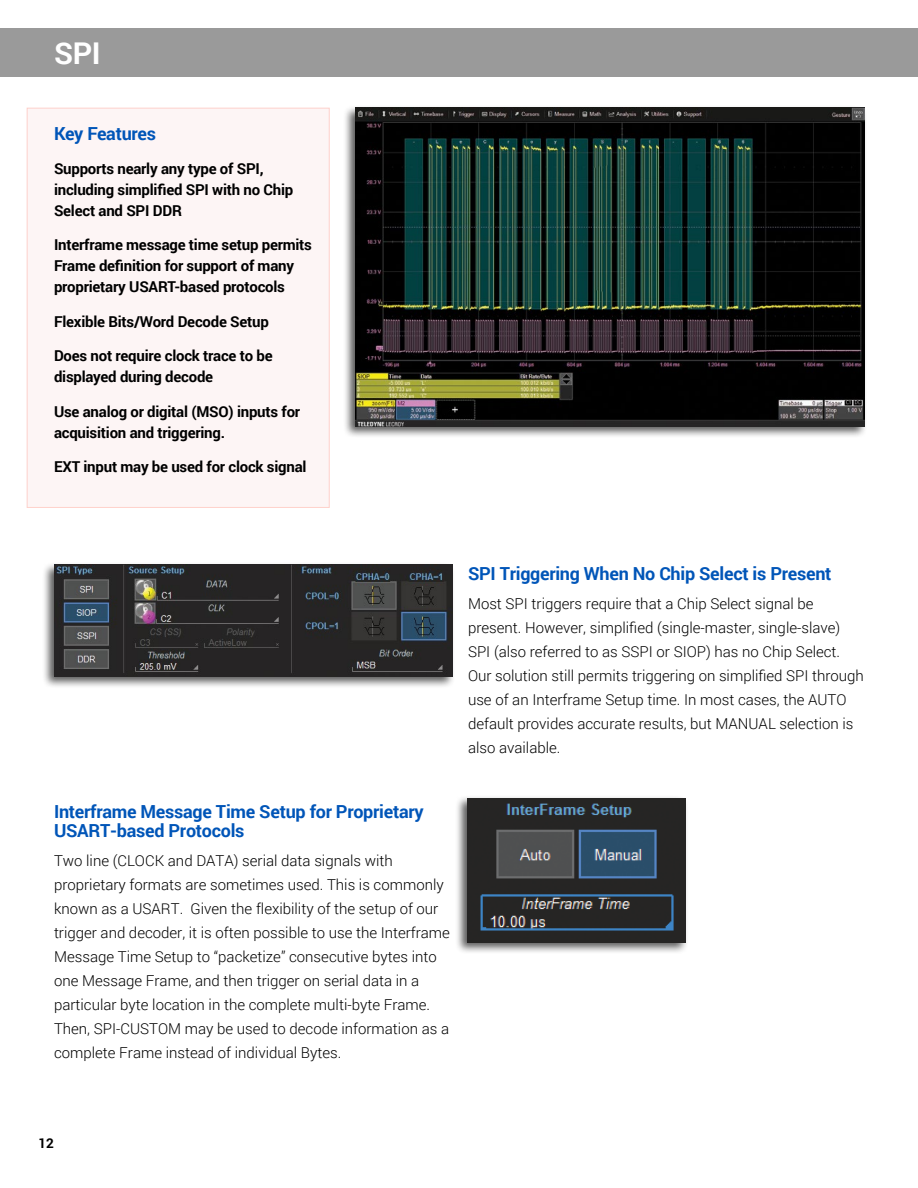
<style>
.page{position:relative;width:918px;height:1188px;background:#fff}
.page>*{position:absolute;margin:0;border:0;box-sizing:border-box;transform-origin:0 0}
.t1{font:700 30px "Roboto";color:#fff}
.t2{font:700 18px/19.5px "Roboto";letter-spacing:-.015em;color:#0055b8}
.t3{font:300 15px/24px "Roboto";color:#000}
.t4{font:700 15px/21px "Roboto";letter-spacing:-.015em;color:#000}
.t5{font:700 13.5px "Roboto";color:#000}
</style>
<div class="page">
<div style="left:0;top:28px;width:918px;height:49px;background:#9a9a9a"></div>
<div style="left:27px;top:108px;width:302px;height:400px;background:#fdf5f5;border:1px solid #fed1cb"></div>
<div style="left:343px;top:105px;width:524px;height:334px;background:#000;opacity:.65"></div>
<img style="left:355px;top:108px;width:509px;height:318px">
<div style="left:456px;top:796px;width:233px;height:158px;background:#000;opacity:.65"></div>
<img style="left:468px;top:798px;width:218px;height:144px">
<div style="left:42px;top:562px;width:414px;height:127px;background:#000;opacity:.65"></div>
<img style="left:54px;top:565px;width:399px;height:111px">
<h1 class="t1" style="left:54px;top:32px;width:48px">SPI</h1>
<p class="t2" style="left:54px;top:123px;width:104px">Key Features</p>
<p class="t4" style="left:54px;top:157px;width:241px">Supports nearly any type of SPI, including simplified SPI with no Chip<br>Select and SPI DDR</p>
<p class="t4" style="left:54px;top:234px;width:260px">Interframe message time setup permits<br>Frame definition for support of many proprietary USART-based protocols</p>
<p class="t4" style="left:54px;top:310px;width:216px">Flexible Bits/Word Decode Setup</p>
<p class="t4" style="left:54px;top:345px;width:220px">Does not require clock trace to be displayed during decode</p>
<p class="t4" style="left:54px;top:400px;width:248px">Use analog or digital (MSO) inputs for acquisition and triggering.</p>
<p class="t4" style="left:54px;top:456px;width:254px">EXT input may be used for clock signal</p>
<p class="t2" style="left:468px;top:564px;width:365px">SPI Triggering When No Chip Select is Present</p>
<p class="t3" style="left:468px;top:591px;width:398px">Most SPI triggers require that a Chip Select signal be present. However, simplified (single-master, single-slave)<br>SPI (also referred to as SSPI or SIOP) has no Chip Select.<br>Our solution still permits triggering on simplified SPI through use of an Interframe Setup time. In most cases, the AUTO default provides accurate results, but MANUAL selection is also available.</p>
<p class="t2" style="left:54px;top:801px;width:371px">Interframe Message Time Setup for Proprietary<br>USART-based Protocols</p>
<p class="t3" style="left:54px;top:848px;width:398px">Two line (CLOCK and DATA) serial data signals with proprietary formats are sometimes used. This is commonly known as a USART. Given the flexibility of the setup of our trigger and decoder, it is often possible to use the Interframe Message Time Setup to “packetize” consecutive bytes into one Message Frame, and then trigger on serial data in a particular byte location in the complete multi-byte Frame.<br>Then, SPI-CUSTOM may be used to decode information as a complete Frame instead of individual Bytes.</p>
<p class="t5" style="left:39px;top:1134px;width:17px">12</p>
</div>
